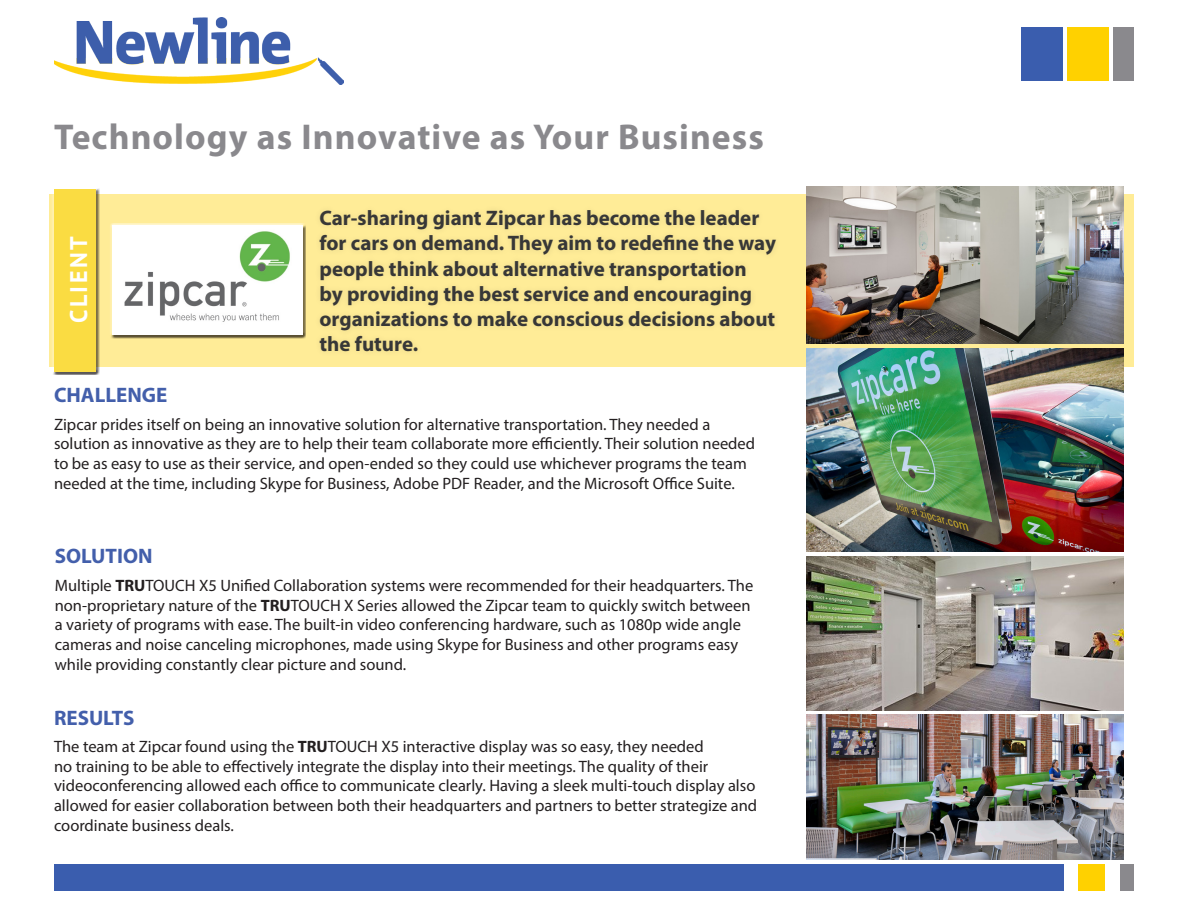
<style>
.page{position:relative;width:1188px;height:918px;background:#fff}
.page>*{position:absolute;margin:0;border:0;box-sizing:border-box;transform-origin:0 0}
.t1{font:700 36px "Myriad Pro";letter-spacing:.03em;color:#8a898d}
.t2{font:700 24px "PT Sans";letter-spacing:.1em;color:#fff}
.t3{font:700 21px/25.2px "Myriad Pro";color:#373737}
.t4{font:700 21px "Myriad Pro";color:#435fab}
.t5{font:16.5px/19.8px "Myriad Pro";color:#231f20}
.s1{font-weight:700}
</style>
<div class="page">
<div style="left:49px;top:194px;width:1085px;height:173px;background:linear-gradient(to right,#fce995,#feeb97)"></div>
<img style="left:807px;top:187px;width:316px;height:157px">
<div style="left:52px;top:187px;width:48px;height:188px;background:#231f20;opacity:.75"></div>
<div style="left:55px;top:189px;width:41px;height:183px;background:#fadc42"></div>
<div style="left:110px;top:224px;width:196px;height:114px;background:#231f20;opacity:.75"></div>
<img style="left:113px;top:226px;width:190px;height:109px">
<div style="left:54px;top:864px;width:1010px;height:27px;background:#3a5dae"></div>
<img style="left:54px;top:18px;width:290px;height:67px">
<div style="left:1078px;top:864px;width:28px;height:27px;background:#ffd100"></div>
<div style="left:1120px;top:864px;width:14px;height:27px;background:#8a898d"></div>
<div style="left:1021px;top:27px;width:42px;height:54px;background:#3a5dae"></div>
<div style="left:1067px;top:27px;width:42px;height:54px;background:#ffd100"></div>
<div style="left:1113px;top:27px;width:21px;height:54px;background:#8a898d"></div>
<img style="left:807px;top:715px;width:317px;height:145px">
<img style="left:807px;top:556px;width:317px;height:154px">
<img style="left:807px;top:348px;width:317px;height:204px">
<p class="t1" style="left:54px;top:113px;width:711px">Technology as Innovative as Your Business</p>
<p class="t2" style="left:63px;top:323px;width:88px;rotate:-90deg">CLIENT</p>
<p class="t3" style="left:320px;top:205px;width:458px">Car-sharing giant Zipcar has become the leader for cars on demand. They aim to redefine the way people think about alternative transportation<br>by providing the best service and encouraging organizations to make conscious decisions about the future.</p>
<p class="t4" style="left:54px;top:382px;width:115px">CHALLENGE</p>
<p class="t5" style="left:54px;top:414px;width:703px">Zipcar prides itself on being an innovative solution for alternative transportation. They needed a solution as innovative as they are to help their team collaborate more efficiently. Their solution needed to be as easy to use as their service, and open-ended so they could use whichever programs the team needed at the time, including Skype for Business, Adobe PDF Reader, and the Microsoft Office Suite.</p>
<p class="t4" style="left:55px;top:543px;width:99px">SOLUTION</p>
<p class="t5" style="left:55px;top:575px;width:700px">Multiple <span class="s1">TRU</span>TOUCH X5 Unified Collaboration systems were recommended for their headquarters. The non-proprietary nature of the <span class="s1">TRU</span>TOUCH X Series allowed the Zipcar team to quickly switch between a variety of programs with ease. The built-in video conferencing hardware, such as 1080p wide angle cameras and noise canceling microphones, made using Skype for Business and other programs easy while providing constantly clear picture and sound.</p>
<p class="t4" style="left:54px;top:704px;width:82px">RESULTS</p>
<p class="t5" style="left:54px;top:736px;width:705px">The team at Zipcar found using the <span class="s1">TRU</span>TOUCH X5 interactive display was so easy, they needed<br>no training to be able to effectively integrate the display into their meetings. The quality of their videoconferencing allowed each office to communicate clearly. Having a sleek multi-touch display also allowed for easier collaboration between both their headquarters and partners to better strategize and coordinate business deals.</p>
</div>
